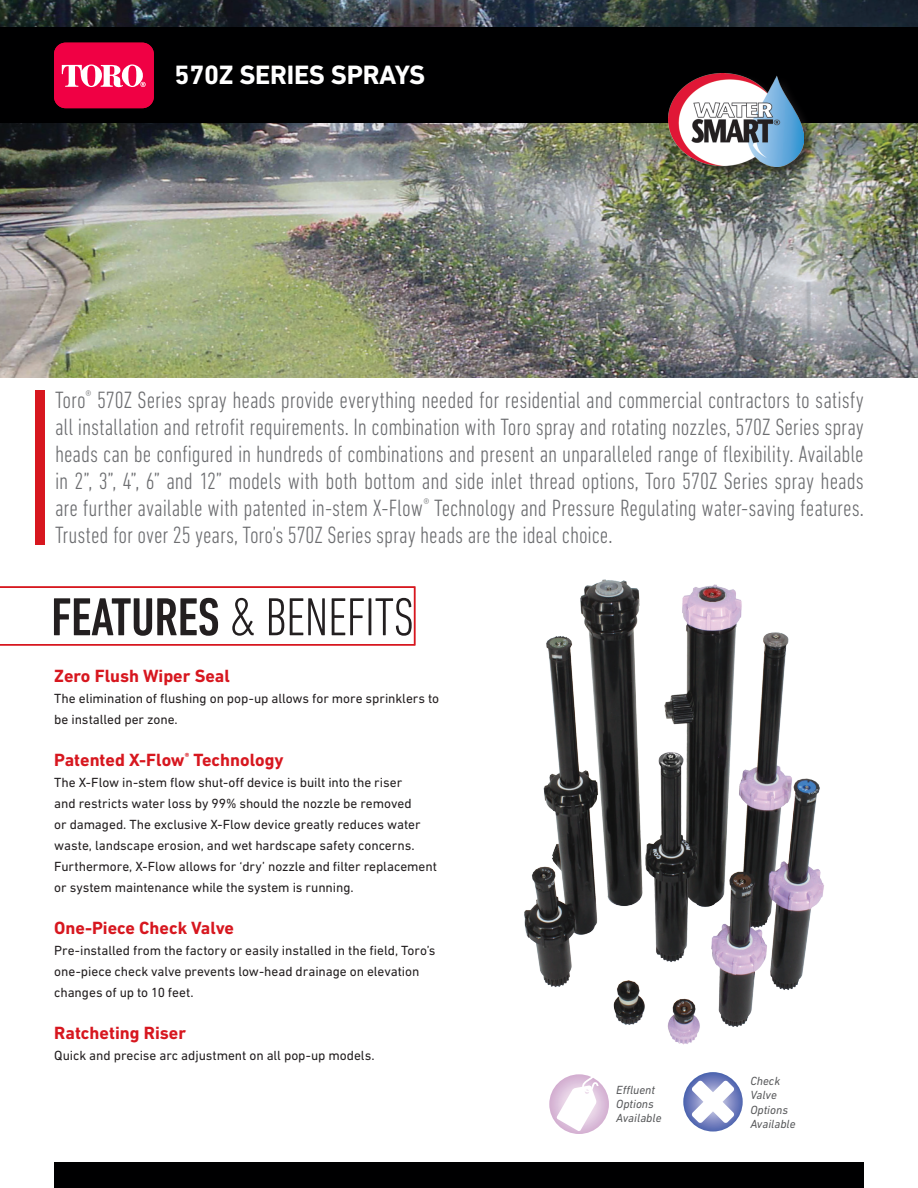
<style>
.page{position:relative;width:918px;height:1188px;background:#fff}
.page>*{position:absolute;margin:0;border:0;box-sizing:border-box;transform-origin:0 0}
.t1{font:300 condensed 54.3px "DIN Next LT Pro";letter-spacing:-.01em;color:#231f20}
.t2{font:700 27px "DIN Next LT Pro";letter-spacing:-.01em;color:#fff}
.t3{font:300 condensed 24px/27px "DIN Next LT Pro";letter-spacing:-.005em;color:#6c6d70;text-align:justify}
.t4{font:700 18px "DIN Next LT Pro";color:#d7171f}
.t5{font:13.5px/21px "DIN Next LT Pro";letter-spacing:-.005em;color:#231f20}
.t6{font:italic 12px "DIN Next LT Pro";color:#57585a}
.s1{font-weight:500}
</style>
<div class="page">
<div style="left:54px;top:1162px;width:810px;height:26px;background:#000001"></div>
<img style="left:0;top:0;width:918px;height:378px">
<div style="left:0;top:28px;width:918px;height:95px;background:#000001"></div>
<div style="left:54px;top:43px;width:100px;height:65px;background:#f00044;border-radius:12px"></div>
<svg style="left:62px;top:64px;width:84px;height:23px"></svg>
<div style="left:35px;top:390px;width:10px;height:155px;background:#d7171f"></div>
<img style="left:524px;top:579px;width:300px;height:466px">
<svg style="left:549px;top:1074px;width:60px;height:60px"></svg>
<svg style="left:556px;top:1074px;width:43px;height:57px"></svg>
<svg style="left:683px;top:1072px;width:60px;height:60px"></svg>
<svg style="left:692px;top:1080px;width:42px;height:43px"></svg>
<svg style="left:0;top:586px;width:415px;height:60px"></svg>
<div style="left:665px;top:70px;width:152px;height:111px;background:#231f20;opacity:.75"></div>
<img style="left:668px;top:73px;width:136px;height:94px">
<p class="t2" style="left:175px;top:59px;width:252px">570Z SERIES SPRAYS</p>
<p class="t3" style="left:55px;top:386px;width:810px">Toro<sup>®</sup> 570Z Series spray heads provide everything needed for residential and commercial contractors to satisfy all installation and retrofit requirements. In combination with Toro spray and rotating nozzles, 570Z Series spray heads can be configured in hundreds of combinations and present an unparalleled range of flexibility. Available in 2”, 3”, 4”, 6” and 12” models with both bottom and side inlet thread options, Toro 570Z Series spray heads are further available with patented in-stem X-Flow<sup>®</sup> Technology and Pressure Regulating water-saving features.<br>Trusted for over 25 years, Toro’s 570Z Series spray heads are the ideal choice.</p>
<p class="t1" style="left:51px;top:586px;width:364px"><span class="s1">FEATURES</span> &amp; BENEFITS</p>
<p class="t4" style="left:54px;top:666px;width:177px">Zero Flush Wiper Seal</p>
<p class="t5" style="left:54px;top:688px;width:386px">The elimination of flushing on pop-up allows for more sprinklers to be installed per zone.</p>
<p class="t4" style="left:54px;top:750px;width:231px">Patented X-Flow<sup>®</sup> Technology</p>
<p class="t5" style="left:54px;top:772px;width:384px">The X-Flow in-stem flow shut-off device is built into the riser<br>and restricts water loss by 99% should the nozzle be removed<br>or damaged. The exclusive X-Flow device greatly reduces water waste, landscape erosion, and wet hardscape safety concerns.<br>Furthermore, X-Flow allows for ‘dry’ nozzle and filter replacement or system maintenance while the system is running.</p>
<p class="t4" style="left:54px;top:918px;width:181px">One-Piece Check Valve</p>
<p class="t5" style="left:54px;top:940px;width:383px">Pre-installed from the factory or easily installed in the field, Toro’s one-piece check valve prevents low-head drainage on elevation changes of up to 10 feet.</p>
<p class="t4" style="left:54px;top:1023px;width:133px">Ratcheting Riser</p>
<p class="t5" style="left:54px;top:1045px;width:322px">Quick and precise arc adjustment on all pop-up models.</p>
<p class="t6" style="left:616px;top:1083px;width:40px">Effluent</p>
<p class="t6" style="left:616px;top:1097px;width:39px">Options</p>
<p class="t6" style="left:616px;top:1111px;width:47px">Available</p>
<p class="t6" style="left:750px;top:1074px;width:31px">Check</p>
<p class="t6" style="left:750px;top:1088px;width:28px">Valve</p>
<p class="t6" style="left:750px;top:1103px;width:39px">Options</p>
<p class="t6" style="left:750px;top:1117px;width:47px">Available</p>
</div>
